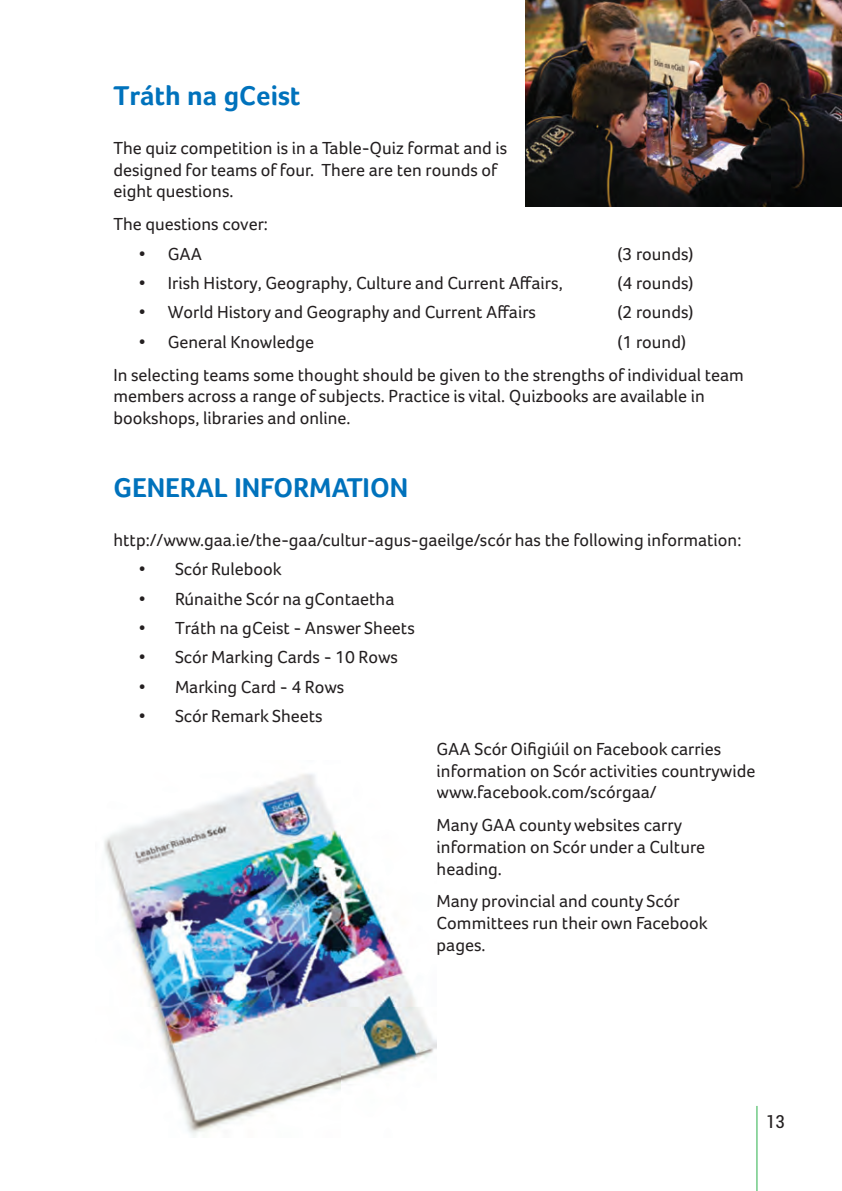
<style>
.page{position:relative;width:842px;height:1191px;background:#fff}
.page>*{position:absolute;margin:0;border:0;box-sizing:border-box;transform-origin:0 0}
.t1{font:700 28px "Foco";color:#0072bc}
.t2{font:18px/21.6px "Foco";color:#231f20}
.t3{font:condensed 18px "Roboto";color:#231f20}
</style>
<div class="page">
<hr style="left:756px;top:1106px;width:1px;height:85px;background:#2ab14a">
<img style="left:525px;top:0;width:317px;height:207px">
<img style="left:104px;top:774px;width:333px;height:362px">
<h1 class="t1" style="left:113px;top:79px;width:188px">Tráth na gCeist</h1>
<p class="t2" style="left:113px;top:137px;width:395px">The quiz competition is in a Table-Quiz format and is designed for teams of four. There are ten rounds of eight questions.</p>
<p class="t2" style="left:113px;top:213px;width:156px">The questions cover:</p>
<p class="t2" style="left:139px;top:243px;width:65px">• GAA</p>
<p class="t2" style="left:617px;top:243px;width:78px">(3 rounds)</p>
<p class="t2" style="left:139px;top:272px;width:425px">• Irish History, Geography, Culture and Current Affairs,</p>
<p class="t2" style="left:617px;top:272px;width:78px">(4 rounds)</p>
<p class="t2" style="left:139px;top:301px;width:399px">• World History and Geography and Current Affairs</p>
<p class="t2" style="left:617px;top:301px;width:78px">(2 rounds)</p>
<p class="t2" style="left:139px;top:331px;width:176px">• General Knowledge</p>
<p class="t2" style="left:113px;top:325px;width:632px;line-height:33px;text-indent:504px">(1 round)<br>In selecting teams some thought should be given to the strengths of individual team</p>
<p class="t2" style="left:113px;top:385px;width:593px">members across a range of subjects. Practice is vital. Quizbooks are available in bookshops, libraries and online.</p>
<h1 class="t1" style="left:113px;top:471px;width:296px">GeNeRAL INFORMATION</h1>
<p class="t2" style="left:113px;top:529px;width:629px">http://www.gaa.ie/the-gaa/cultur-agus-gaeilge/scór has the following information:</p>
<p class="t2" style="left:139px;top:558px;width:144px">• Scór Rulebook</p>
<p class="t2" style="left:139px;top:588px;width:257px">• Rúnaithe Scór na gContaetha</p>
<p class="t2" style="left:139px;top:617px;width:277px">• Tráth na gCeist - Answer Sheets</p>
<p class="t2" style="left:139px;top:646px;width:261px">• Scór Marking Cards - 10 Rows</p>
<p class="t2" style="left:139px;top:676px;width:207px">• Marking Card - 4 Rows</p>
<p class="t2" style="left:139px;top:705px;width:185px">• Scór Remark Sheets</p>
<p class="t2" style="left:437px;top:738px;width:320px">GAA Scór Oifigiúil on Facebook carries information on Scór activities countrywide www.facebook.com/scórgaa/</p>
<p class="t2" style="left:437px;top:814px;width:270px">Many GAA county websites carry information on Scór under a Culture heading.</p>
<p class="t2" style="left:437px;top:890px;width:272px">Many provincial and county Scór<br>Committees run their own Facebook pages.</p>
<p class="t3" style="left:766px;top:1111px;width:20px">13</p>
</div>
